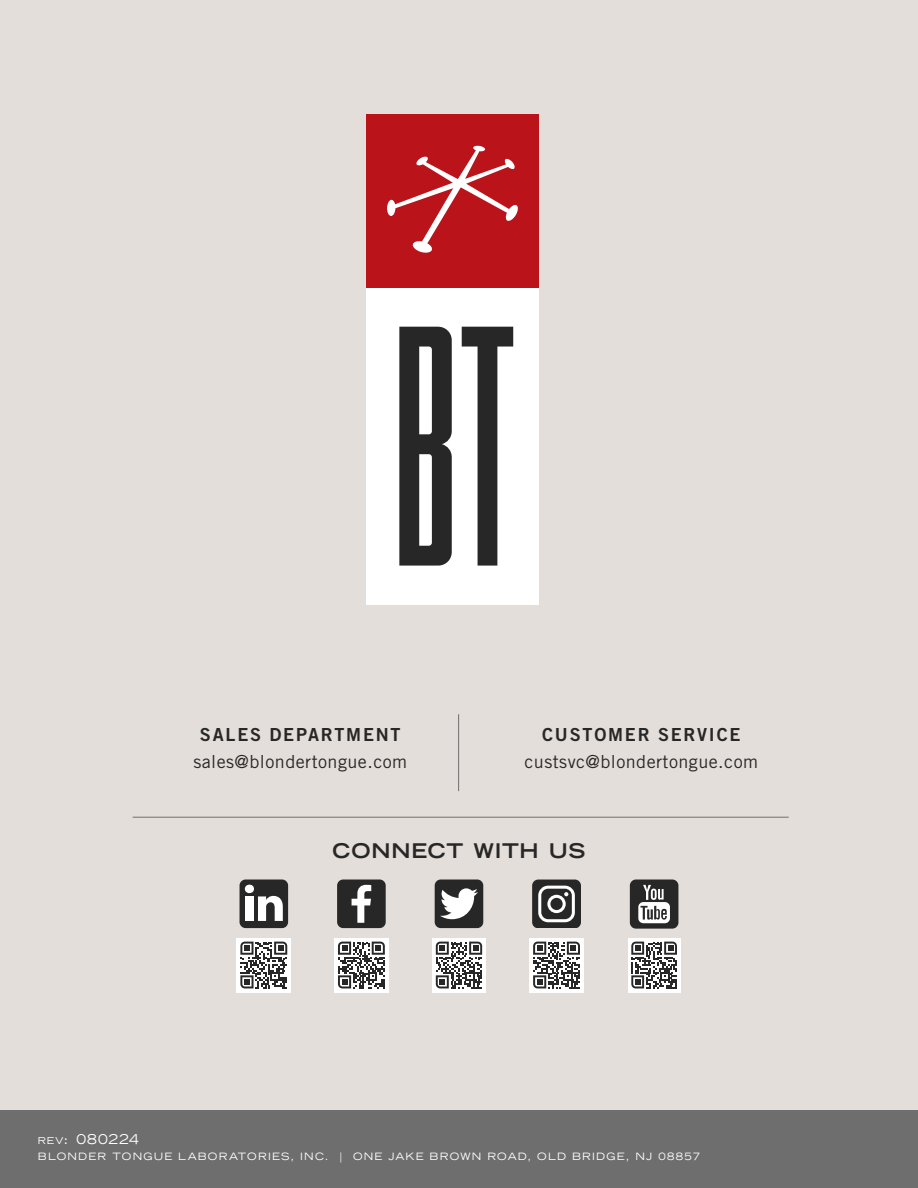
<style>
.page{position:relative;width:918px;height:1188px;background:#fff}
.page>*{position:absolute;margin:0;border:0;box-sizing:border-box;transform-origin:0 0}
.t1{font:700 expanded 20.25px "Trade Gothic LT Std";letter-spacing:.035em;color:#282727}
.t2{font:18px "Trade Gothic LT Pro";letter-spacing:.025em;color:#282727}
.t3{font:18px "Trade Gothic LT Pro Bd 2";letter-spacing:.1em;color:#282727}
.t4{font:expanded 13.5px "Trade Gothic LT Std";letter-spacing:.06em;color:#fff}
.t5{font:expanded 10.2px "Trade Gothic LT Std";letter-spacing:.115em;color:#fff}
.s1{font-size:9.45px}
</style>
<div class="page">
<div style="left:0;top:1110px;width:918px;height:78px;background:#6f6e6f"></div>
<div style="left:0;top:0;width:918px;height:1110px;background:#e3ded9"></div>
<div style="left:366px;top:288px;width:173px;height:317px;background:#fff"></div>
<svg style="left:462px;top:327px;width:51px;height:239px"></svg>
<svg style="left:399px;top:327px;width:53px;height:239px"></svg>
<div style="left:366px;top:114px;width:173px;height:174px;background:#ba141a"></div>
<svg style="left:387px;top:145px;width:131px;height:108px"></svg>
<hr style="left:458px;top:714px;width:1px;height:77px;background:#6f6e6f">
<hr style="left:133px;top:817px;width:656px;height:1px;background:#6f6e6f">
<div style="left:334px;top:938px;width:55px;height:54px;background:#fff"></div>
<svg style="left:338px;top:942px;width:47px;height:46px"></svg>
<div style="left:337px;top:880px;width:49px;height:48px;background:#282727;border-radius:6px"></div>
<svg style="left:352px;top:885px;width:19px;height:38px"></svg>
<div style="left:237px;top:938px;width:54px;height:54px;background:#fff"></div>
<svg style="left:240px;top:942px;width:47px;height:46px"></svg>
<div style="left:240px;top:880px;width:48px;height:48px;background:#282727;border-radius:6px"></div>
<div style="left:245px;top:896px;width:8px;height:25px;background:#fff"></div>
<div style="left:245px;top:885px;width:9px;height:8px;background:#fff;border-radius:50%"></div>
<svg style="left:258px;top:896px;width:25px;height:25px"></svg>
<div style="left:529px;top:938px;width:55px;height:54px;background:#fff"></div>
<svg style="left:533px;top:942px;width:47px;height:46px"></svg>
<div style="left:532px;top:880px;width:49px;height:48px;background:#282727;border-radius:6px"></div>
<svg style="left:538px;top:886px;width:37px;height:36px"></svg>
<div style="left:628px;top:938px;width:53px;height:54px;background:#fff"></div>
<svg style="left:631px;top:942px;width:46px;height:46px"></svg>
<div style="left:630px;top:880px;width:48px;height:49px;background:#282727;border-radius:6px"></div>
<svg style="left:638px;top:885px;width:32px;height:38px"></svg>
<div style="left:432px;top:938px;width:54px;height:54px;background:#fff"></div>
<svg style="left:436px;top:942px;width:46px;height:46px"></svg>
<div style="left:435px;top:880px;width:48px;height:48px;background:#282727;border-radius:6px"></div>
<svg style="left:440px;top:888px;width:38px;height:31px"></svg>
<h2 class="t3" style="left:200px;top:723px;width:202px">SALES DEPARTMENT</h2>
<h2 class="t2" style="left:193px;top:751px;width:215px">sales@blondertongue.com</h2>
<h2 class="t3" style="left:542px;top:723px;width:200px">CUSTOMER SERVICE</h2>
<h2 class="t2" style="left:524px;top:751px;width:235px">custsvc@blondertongue.com</h2>
<h3 class="t4" style="left:38px;top:1130px;width:103px"><span class="s1">REV</span>: 080224</h3>
<h1 class="t1" style="left:332px;top:838px;width:255px">CONNECT WITH US</h1>
<p class="t5" style="left:38px;top:1150px;width:664px">BLONDER TONGUE LABORATORIES, INC. | ONE JAKE BROWN ROAD, OLD BRIDGE, NJ 08857</p>
<p class="t5" style="left:32px;top:1150px;width:416px">SPECIFICATIONS SUBJECT TO CHANGE WITH UT NOTICE.</p>
</div>
